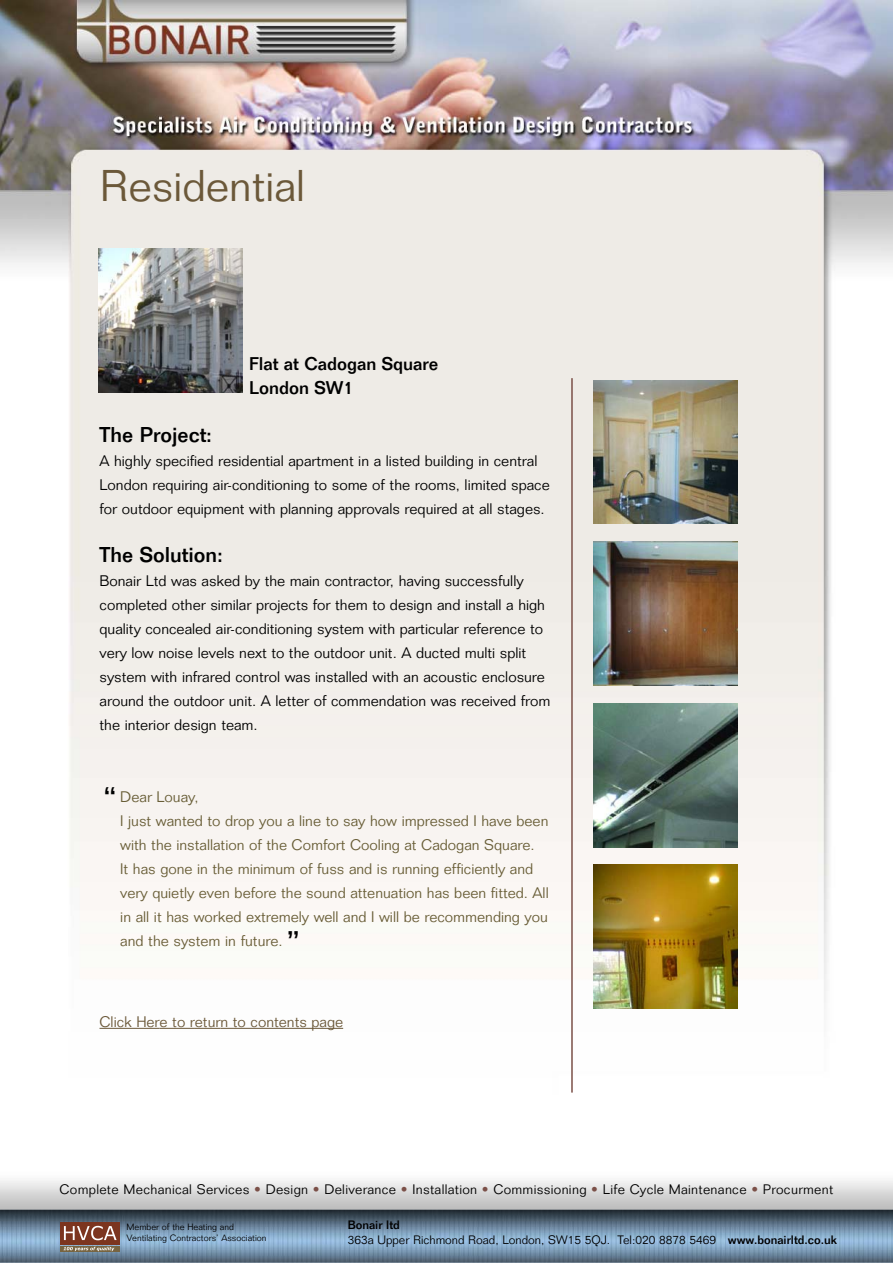
<style>
.page{position:relative;width:893px;height:1263px;background:#fff}
.page>*{position:absolute;margin:0;border:0;box-sizing:border-box;transform-origin:0 0}
.t1{font:300 43.5px "Folio";color:#6b5839}
.t2{font:300 39px "Folio";color:#000}
.t3{font:500 21px "Folio";color:#000}
.t4{font:500 18px/24px "Folio";color:#000}
.t5{font:300 15px/24px "Folio";color:#000}
.t6{font:300 15px/24px "Folio";color:#685d36}
.t7{font:300 15px "Folio";color:#6b5839}
.t8{font:300 13.5px "Folio";letter-spacing:.02em;color:#000}
.t9{font:300 12px/14.4px "Folio";color:#000}
.t10{font:300 9px/10.8px "Folio";color:#000}
.s1{color:#7b5048}
.s2{font-weight:500}
</style>
<div class="page">
<img style="left:0;top:0;width:893px;height:1263px">
<div style="left:60px;top:1222px;width:60px;height:23px;background:#7c351f"></div>
<div style="left:60px;top:1246px;width:60px;height:6px;background:#776441"></div>
<svg style="left:64px;top:1226px;width:53px;height:14px"></svg>
<svg style="left:64px;top:1247px;width:50px;height:4px"></svg>
<hr style="left:571px;top:378px;width:2px;height:715px;background:#7b5048">
<hr style="left:99px;top:1028px;width:61px;height:1px;background:#6b5839">
<hr style="left:160px;top:1028px;width:35px;height:1px;background:#6b5839">
<svg style="left:195px;top:1028px;width:25px;height:1px"></svg>
<hr style="left:220px;top:1028px;width:123px;height:1px;background:#6b5839">
<img style="left:98px;top:249px;width:144px;height:144px">
<img style="left:593px;top:380px;width:144px;height:144px">
<img style="left:593px;top:542px;width:144px;height:144px">
<img style="left:593px;top:703px;width:144px;height:144px">
<img style="left:593px;top:865px;width:144px;height:144px">
<h1 class="t1" style="left:99px;top:170px;width:207px">Residential</h1>
<p class="t4" style="left:249px;top:354px;width:191px">Flat at Cadogan Square<br>London SW1</p>
<h3 class="t3" style="left:99px;top:427px;width:114px">The Project:</h3>
<p class="t5" style="left:99px;top:450px;width:452px">A highly specified residential apartment in a listed building in central<br>London requiring air-conditioning to some of the rooms, limited space for outdoor equipment with planning approvals required at all stages.</p>
<h3 class="t3" style="left:99px;top:547px;width:125px">The Solution:</h3>
<p class="t5" style="left:99px;top:570px;width:452px">Bonair Ltd was asked by the main contractor, having successfully completed other similar projects for them to design and install a high quality concealed air-conditioning system with particular reference to very low noise levels next to the outdoor unit. A ducted multi split system with infrared control was installed with an acoustic enclosure around the outdoor unit. A letter of commendation was received from the interior design team.</p>
<h2 class="t2" style="left:99px;top:787px;width:22px">“</h2>
<p class="t6" style="left:120px;top:786px;width:430px">Dear Louay,<br>I just wanted to drop you a line to say how impressed I have been with the installation of the Comfort Cooling at Cadogan Square.<br>It has gone in the minimum of fuss and is running efficiently and very quietly even before the sound attenuation has been fitted. All in all it has worked extremely well and I will be recommending you and the system in future.</p>
<h2 class="t2" style="left:283px;top:931px;width:22px">”</h2>
<p class="t7" style="left:99px;top:1016px;width:245px">Click Here to return to contents page</p>
<p class="t8" style="left:60px;top:1185px;width:775px">Complete Mechanical Services <span class="s1">•</span> Design <span class="s1">•</span> Deliverance <span class="s1">•</span> Installation <span class="s1">•</span> Commissioning <span class="s1">•</span> Life Cycle Maintenance <span class="s1">•</span> Procurment</p>
<p class="t10" style="left:127px;top:1223px;width:142px">Member of the Heating and<br>Ventilating Contractors’ Association</p>
<p class="t9" style="left:348px;top:1219px;width:490px"><span class="s2">Bonair ltd<br></span>363a Upper Richmond Road, London, SW15 5QJ. Tel:020 8878 5469 <span class="s2">www.bonairltd.co.uk</span></p>
</div>
